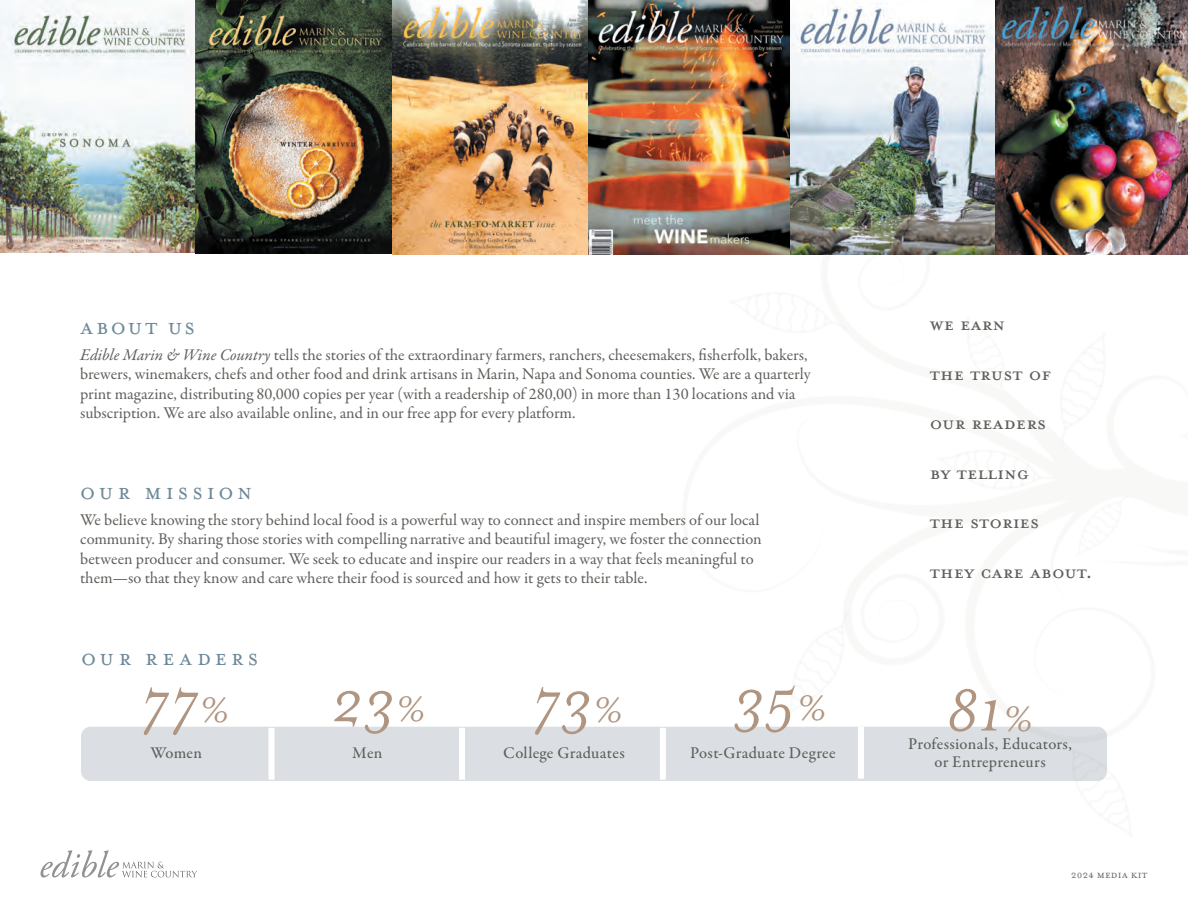
<style>
.page{position:relative;width:1188px;height:918px;background:#fff}
.page>*{position:absolute;margin:0;border:0;box-sizing:border-box;transform-origin:0 0}
.Body_Text_11_14_GarPremier_Drk_Grey{font:italic 67.5px "Mrs Eaves OT";color:#b09581}
.Body_Text_11_14_GarPremier_Drk_Grey-2{font:25.5px "Mrs Eaves All Petite Caps OT";color:#5e5e5a}
.Subheads_17_MrsEav_RomPetCap{font:25.5px "Mrs Eaves Petite Caps OT";letter-spacing:.15em;color:#6d8898}
.Subheads_17_MrsEav_RomPetCap-2{font:25.5px "Mrs Eaves Petite Caps OT";letter-spacing:.175em;color:#6d8898}
.Body_Text_11_14_GarPremier_Drk_Grey-3{font:16.5px/19.5px "Garamond Premr Pro";color:#5e5e5a}
.Subheads_17_MrsEav_RomPetCap-3{font:500 16.5px/18px "Garamond Premr Pro";letter-spacing:.015em;color:#5e5e5a;text-align:center}
.t1{font:12px "Mrs Eaves All Small Caps OT";letter-spacing:.01em;color:#6a6a67}
.s1{font-style:italic}
.s2{font-size:40.5px}
</style>
<div class="page">
<div style="left:81px;top:727px;width:1026px;height:54px;background:#dbdfe3;border-radius:10px"></div>
<svg style="left:41px;top:850px;width:156px;height:27px"></svg>
<img style="left:0;top:0;width:196px;height:254px">
<img style="left:196px;top:0;width:196px;height:254px">
<img style="left:995px;top:0;width:193px;height:206px">
<img style="left:392px;top:0;width:197px;height:254px">
<img style="left:589px;top:0;width:201px;height:206px">
<img style="left:790px;top:3px;width:205px;height:203px">
<img style="left:575px;top:206px;width:613px;height:619px">
<div style="left:268px;top:728px;width:6px;height:52px;background:#fff"></div>
<div style="left:459px;top:728px;width:6px;height:52px;background:#fff"></div>
<div style="left:660px;top:728px;width:6px;height:52px;background:#fff"></div>
<div style="left:858px;top:727px;width:6px;height:52px;background:#fff"></div>
<p class="Subheads_17_MrsEav_RomPetCap" style="left:80px;top:312px;width:116px">ABOUT US</p>
<p class="Body_Text_11_14_GarPremier_Drk_Grey-3" style="left:80px;top:345px;width:732px"><span class="s1">Edible Marin &amp; Wine Country</span> tells the stories of the extraordinary farmers, ranchers, cheesemakers, fisherfolk, bakers, brewers, winemakers, chefs and other food and drink artisans in Marin, Napa and Sonoma counties. We are a quarterly print magazine, distributing 80,000 copies per year (with a readership of 280,00) in more than 130 locations and via subscription. We are also available online, and in our free app for every platform.</p>
<p class="Subheads_17_MrsEav_RomPetCap" style="left:80px;top:477px;width:173px">OUR MISSION</p>
<p class="Body_Text_11_14_GarPremier_Drk_Grey-3" style="left:80px;top:510px;width:683px">We believe knowing the story behind local food is a powerful way to connect and inspire members of our local community. By sharing those stories with compelling narrative and beautiful imagery, we foster the connection between producer and consumer. We seek to educate and inspire our readers in a way that feels meaningful to them—so that they know and care where their food is sourced and how it gets to their table.</p>
<p class="Subheads_17_MrsEav_RomPetCap-2" style="left:81px;top:644px;width:179px">OUR READERS</p>
<p class="Body_Text_11_14_GarPremier_Drk_Grey-2" style="left:930px;top:309px;width:77px">We earn</p>
<p class="Body_Text_11_14_GarPremier_Drk_Grey-2" style="left:930px;top:358px;width:123px">the trust of</p>
<p class="Body_Text_11_14_GarPremier_Drk_Grey-2" style="left:930px;top:408px;width:118px">our readers</p>
<p class="Body_Text_11_14_GarPremier_Drk_Grey-2" style="left:930px;top:457px;width:101px">by telling</p>
<p class="Body_Text_11_14_GarPremier_Drk_Grey-2" style="left:930px;top:507px;width:111px">the stories</p>
<p class="Body_Text_11_14_GarPremier_Drk_Grey-2" style="left:930px;top:556px;width:164px">they care about.</p>
<p class="Body_Text_11_14_GarPremier_Drk_Grey" style="left:140px;top:665px;width:91px">77<span class="s2">%</span></p>
<p class="Body_Text_11_14_GarPremier_Drk_Grey" style="left:531px;top:665px;width:93px">73<span class="s2">%</span></p>
<p class="Body_Text_11_14_GarPremier_Drk_Grey" style="left:733px;top:663px;width:95px">35<span class="s2">%</span></p>
<p class="Body_Text_11_14_GarPremier_Drk_Grey" style="left:945px;top:674px;width:89px">81<span class="s2">%</span></p>
<p class="Body_Text_11_14_GarPremier_Drk_Grey" style="left:331px;top:664px;width:96px">23<span class="s2">%</span></p>
<p class="Subheads_17_MrsEav_RomPetCap-3" style="left:352px;top:744px;width:32px">Men</p>
<p class="Subheads_17_MrsEav_RomPetCap-3" style="left:503px;top:744px;width:123px">College Graduates</p>
<p class="Subheads_17_MrsEav_RomPetCap-3" style="left:690px;top:744px;width:147px">Post-Graduate Degree</p>
<p class="Subheads_17_MrsEav_RomPetCap-3" style="left:150px;top:744px;width:53px">Women</p>
<p class="Subheads_17_MrsEav_RomPetCap-3" style="left:908px;top:735px;width:165px">Professionals, Educators, or Entrepreneurs</p>
<p class="t1" style="left:1071px;top:868px;width:78px">2024 Media Kit</p>
</div>
